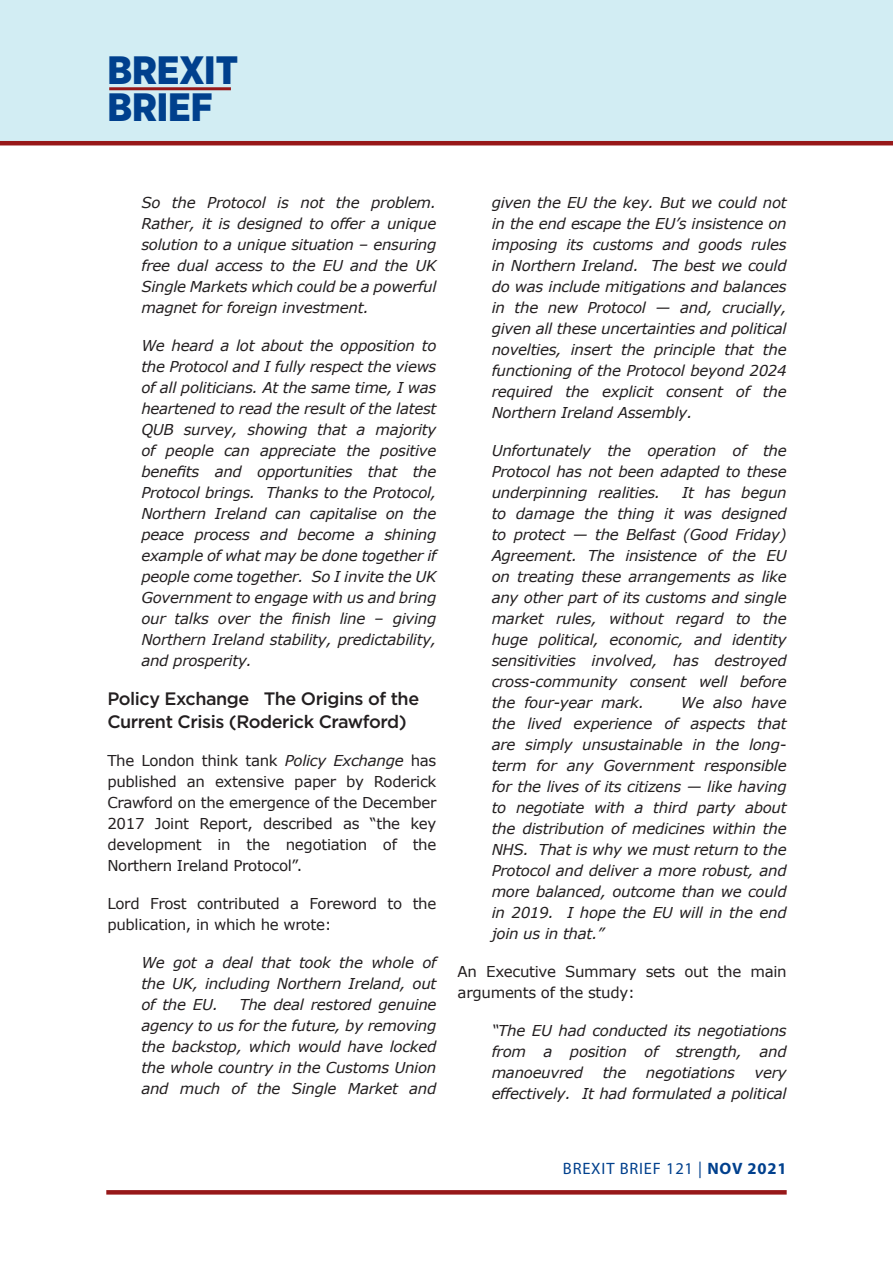
<style>
.page{position:relative;width:893px;height:1263px;background:#fff}
.page>*{position:absolute;margin:0;border:0;box-sizing:border-box;transform-origin:0 0}
.t1{font:900 39.6px/37.5px "Gotham Narrow";color:#00408d}
.t2{font:500 18px/22.5px "Gotham";letter-spacing:-.025em;color:#231f20}
.t3{font:16.5px "Myriad Pro";letter-spacing:.05em;color:#00408d}
.t4{font:italic 15px/21px "Verdana";letter-spacing:-.02em;color:#231f20;text-align:justify}
.t5{font:15px/21px "Verdana";letter-spacing:-.02em;color:#231f20}
.s1{font-style:italic}
.s2{font-weight:700}
</style>
<div class="page">
<div style="left:0;top:0;width:893px;height:142px;background:#d2edf3"></div>
<hr style="left:0;top:141px;width:893px;height:4px;background:#971819">
<hr style="left:109px;top:87px;width:122px;height:3px;background:#971819">
<svg style="left:106px;top:1190px;width:681px;height:4px;background:#991d1e"></svg>
<h1 class="t1" style="left:107px;top:51px;width:132px">BREXIT<br>BRIEF</h1>
<p class="t4" style="left:141px;top:192px;width:297px">So the Protocol is not the problem.<br>Rather, it is designed to offer a unique solution to a unique situation – ensuring free dual access to the EU and the UK Single Markets which could be a powerful magnet for foreign investment.</p>
<p class="t4" style="left:141px;top:335px;width:297px">We heard a lot about the opposition to the Protocol and I fully respect the views of all politicians. At the same time, I was heartened to read the result of the latest QUB survey, showing that a majority of people can appreciate the positive benefits and opportunities that the Protocol brings. Thanks to the Protocol, Northern Ireland can capitalise on the peace process and become a shining example of what may be done together if people come together. So I invite the UK Government to engage with us and bring our talks over the finish line – giving Northern Ireland stability, predictability, and prosperity.</p>
<p class="t2" style="left:107px;top:687px;width:313px">Policy Exchange The Origins of the<br>Current Crisis (Roderick Crawford)</p>
<p class="t5" style="left:107px;top:750px;width:331px;text-align:justify">The London think tank <span class="s1">Policy Exchange</span> has published an extensive paper by Roderick Crawford on the emergence of the December 2017 Joint Report, described as “the key development in the negotiation of the Northern Ireland Protocol”.</p>
<p class="t5" style="left:107px;top:893px;width:331px">Lord Frost contributed a Foreword to the publication, in which he wrote:</p>
<p class="t4" style="left:141px;top:952px;width:297px">We got a deal that took the whole of the UK, including Northern Ireland, out of the EU.</p>
<p class="t4" style="left:141px;top:994px;width:297px;text-indent:98px">The deal restored genuine agency to us for the future, by removing the backstop, which would have locked the whole country in the Customs Union and much of the Single Market and</p>
<p class="t4" style="left:492px;top:192px;width:297px">given the EU the key. But we could not in the end escape the EU’s insistence on imposing its customs and goods rules in Northern Ireland. The best we could do was include mitigations and balances in the new Protocol — and, crucially, given all these uncertainties and political novelties, insert the principle that the functioning of the Protocol beyond 2024 required the explicit consent of the Northern Ireland Assembly.</p>
<p class="t4" style="left:492px;top:440px;width:297px">Unfortunately the operation of the Protocol has not been adapted to these underpinning realities.</p>
<p class="t4" style="left:492px;top:482px;width:297px;text-indent:190px">It has begun to damage the thing it was designed to protect — the Belfast (Good Friday)<br>Agreement. The insistence of the EU on treating these arrangements as like any other part of its customs and single market rules, without regard to the huge political, economic, and identity sensitivities involved, has destroyed cross-community consent well before the four-year mark.</p>
<p class="t4" style="left:492px;top:692px;width:297px;text-indent:189px">We also have the lived experience of aspects that are simply unsustainable in the long&shy;term for any Government responsible for the lives of its citizens — like having to negotiate with a third party about the distribution of medicines within the NHS. That is why we must return to the Protocol and deliver a more robust, and more balanced, outcome than we could in 2019. I hope the EU will in the end join us in that.”</p>
<p class="t5" style="left:458px;top:961px;width:331px">An Executive Summary sets out the main arguments of the study:</p>
<p class="t4" style="left:492px;top:1020px;width:297px">“The EU had conducted its negotiations from a position of strength, and manoeuvred</p>
<p class="t4" style="left:603px;top:1062px;width:25px">the</p>
<p class="t4" style="left:646px;top:1062px;width:91px">negotiations</p>
<p class="t4" style="left:492px;top:1062px;width:297px;text-align:right">very<br>effectively. It had formulated a political</p>
<p class="t3" style="left:563px;top:1158px;width:225px">BREXIT BRIEF 121 | <span class="s2">NOV 2021</span></p>
</div>
